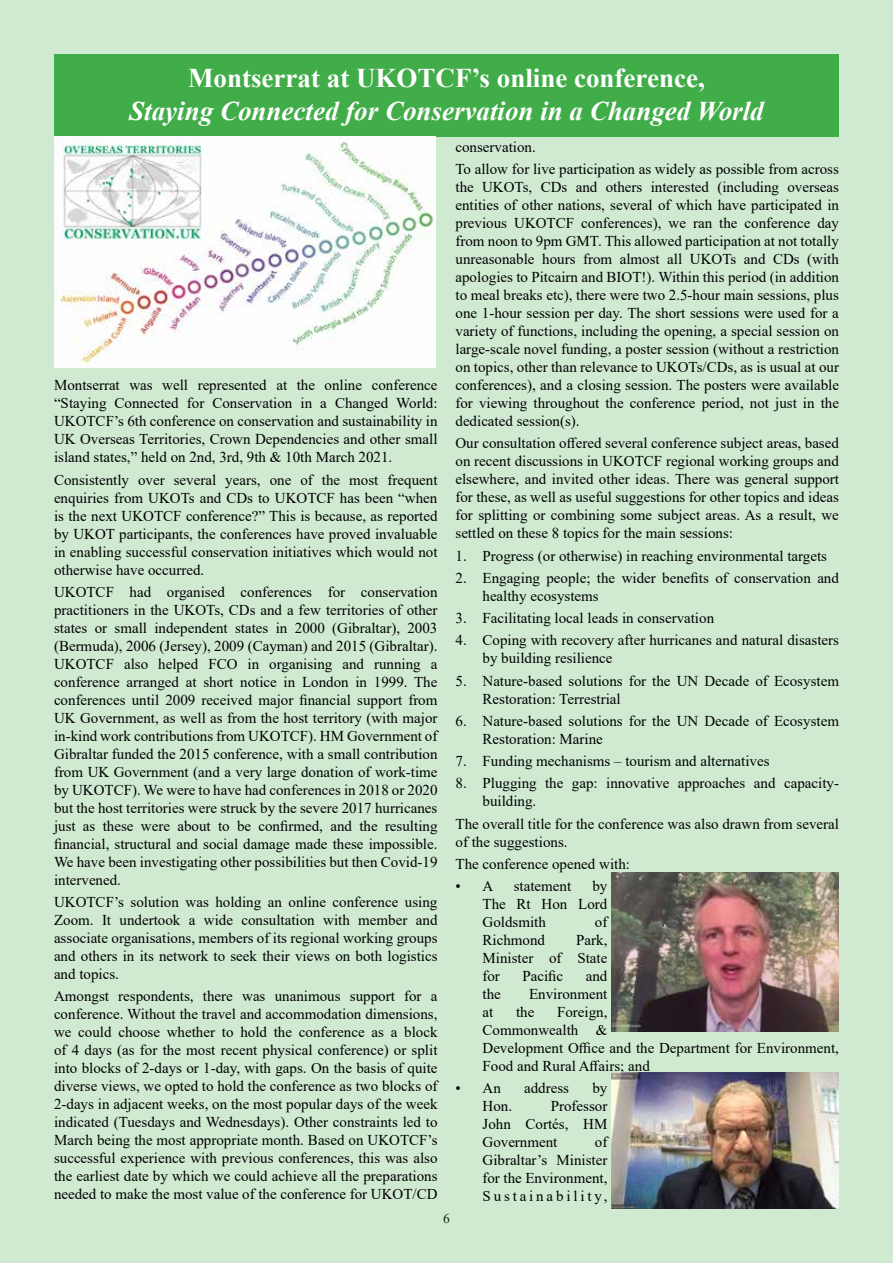
<style>
.page{position:relative;width:893px;height:1263px;background:#d0ead2}
.page>*{position:absolute;margin:0;border:0;box-sizing:border-box;transform-origin:0 0}
.t1{font:italic 700 27px "Times New Roman";color:#fff}
.t2{font:700 27px "Times New Roman";color:#fff}
.t3{font:15px/18px "Times New Roman";color:#000;text-align:justify}
.t4{font:13.5px "Times New Roman";color:#000}
</style>
<div class="page">
<div style="left:54px;top:54px;width:785px;height:83px;background:#41ad49"></div>
<img style="left:54px;top:137px;width:382px;height:230px">
<img style="left:612px;top:873px;width:227px;height:159px">
<img style="left:612px;top:1072px;width:227px;height:137px">
<h1 class="t2" style="left:188px;top:69px;width:518px">Montserrat at UKOTCF’s online conference,</h1>
<h1 class="t1" style="left:129px;top:102px;width:636px">Staying Connected for Conservation in a Changed World</h1>
<p class="t3" style="left:54px;top:378px;width:385px">Montserrat was well represented at the online conference “Staying Connected for Conservation in a Changed World:<br>UKOTCF’s 6th conference on conservation and sustainability in UK Overseas Territories, Crown Dependencies and other small island states,” held on 2nd, 3rd, 9th &amp; 10th March 2021.</p>
<p class="t3" style="left:54px;top:472px;width:385px">Consistently over several years, one of the most frequent enquiries from UKOTs and CDs to UKOTCF has been “when is the next UKOTCF conference?” This is because, as reported by UKOT participants, the conferences have proved invaluable in enabling successful conservation initiatives which would not otherwise have occurred.</p>
<p class="t3" style="left:54px;top:584px;width:385px">UKOTCF had organised conferences for conservation practitioners in the UKOTs, CDs and a few territories of other states or small independent states in 2000 (Gibraltar), 2003 (Bermuda), 2006 (Jersey), 2009 (Cayman) and 2015 (Gibraltar).<br>UKOTCF also helped FCO in organising and running a conference arranged at short notice in London in 1999. The conferences until 2009 received major financial support from UK Government, as well as from the host territory (with major in-kind work contributions from UKOTCF). HM Government of Gibraltar funded the 2015 conference, with a small contribution from UK Government (and a very large donation of work-time by UKOTCF). We were to have had conferences in 2018 or 2020 but the host territories were struck by the severe 2017 hurricanes just as these were about to be confirmed, and the resulting financial, structural and social damage made these impossible.<br>We have been investigating other possibilities but then Covid-19 intervened.</p>
<p class="t3" style="left:54px;top:894px;width:385px">UKOTCF’s solution was holding an online conference using Zoom. It undertook a wide consultation with member and associate organisations, members of its regional working groups and others in its network to seek their views on both logistics and topics.</p>
<p class="t3" style="left:54px;top:989px;width:385px">Amongst respondents, there was unanimous support for a conference. Without the travel and accommodation dimensions, we could choose whether to hold the conference as a block of 4 days (as for the most recent physical conference) or split into blocks of 2-days or 1-day, with gaps. On the basis of quite diverse views, we opted to hold the conference as two blocks of 2-days in adjacent weeks, on the most popular days of the week indicated (Tuesdays and Wednesdays). Other constraints led to March being the most appropriate month. Based on UKOTCF’s successful experience with previous conferences, this was also the earliest date by which we could achieve all the preparations needed to make the most value of the conference for UKOT/CD</p>
<p class="t3" style="left:455px;top:137px;width:385px;line-height:22.2px">conservation.<br>To allow for live participation as widely as possible from across</p>
<p class="t3" style="left:455px;top:179px;width:385px">the UKOTs, CDs and others interested (including overseas entities of other nations, several of which have participated in previous UKOTCF conferences), we ran the conference day from noon to 9pm GMT. This allowed participation at not totally unreasonable hours from almost all UKOTs and CDs (with apologies to Pitcairn and BIOT!). Within this period (in addition to meal breaks etc), there were two 2.5-hour main sessions, plus one 1-hour session per day. The short sessions were used for a variety of functions, including the opening, a special session on large-scale novel funding, a poster session (without a restriction on topics, other than relevance to UKOTs/CDs, as is usual at our conferences), and a closing session. The posters were available for viewing throughout the conference period, not just in the dedicated session(s).</p>
<p class="t3" style="left:455px;top:434px;width:385px">Our consultation offered several conference subject areas, based on recent discussions in UKOTCF regional working groups and elsewhere, and invited other ideas. There was general support for these, as well as useful suggestions for other topics and ideas for splitting or combining some subject areas. As a result, we settled on these 8 topics for the main sessions:</p>
<p class="t3" style="left:455px;top:548px;width:373px">1. Progress (or otherwise) in reaching environmental targets</p>
<p class="t3" style="left:482px;top:570px;width:358px;text-indent:-27px">2. Engaging people; the wider benefits of conservation and healthy ecosystems</p>
<p class="t3" style="left:455px;top:610px;width:260px">3. Facilitating local leads in conservation</p>
<p class="t3" style="left:482px;top:633px;width:358px;text-indent:-27px">4. Coping with recovery after hurricanes and natural disasters by building resilience</p>
<p class="t3" style="left:482px;top:673px;width:358px;text-indent:-27px">5. Nature-based solutions for the UN Decade of Ecosystem<br>Restoration: Terrestrial</p>
<p class="t3" style="left:482px;top:713px;width:358px;text-indent:-27px">6. Nature-based solutions for the UN Decade of Ecosystem<br>Restoration: Marine</p>
<p class="t3" style="left:455px;top:753px;width:316px">7. Funding mechanisms – tourism and alternatives</p>
<p class="t3" style="left:482px;top:776px;width:358px;text-indent:-27px">8. Plugging the gap: innovative approaches and capacity&shy;building.</p>
<p class="t3" style="left:455px;top:816px;width:385px">The overall title for the conference was also drawn from several of the suggestions.</p>
<p class="t3" style="left:455px;top:856px;width:176px">The conference opened with:</p>
<p class="t3" style="left:455px;top:877px;width:39px">• A</p>
<p class="t3" style="left:514px;top:878px;width:59px">statement</p>
<p class="t3" style="left:482px;top:878px;width:126px;text-indent:110px">by The Rt Hon Lord Goldsmith</p>
<p class="t3" style="left:595px;top:914px;width:14px">of</p>
<p class="t3" style="left:482px;top:932px;width:64px">Richmond</p>
<p class="t3" style="left:482px;top:932px;width:126px;text-indent:94px">Park, Minister of State for</p>
<p class="t3" style="left:522px;top:967px;width:42px">Pacific</p>
<p class="t3" style="left:586px;top:967px;width:23px">and</p>
<p class="t3" style="left:482px;top:986px;width:20px">the</p>
<p class="t3" style="left:529px;top:986px;width:80px">Environment</p>
<p class="t3" style="left:482px;top:1004px;width:12px">at</p>
<p class="t3" style="left:516px;top:1004px;width:20px">the</p>
<p class="t3" style="left:482px;top:1004px;width:358px;text-align:left;text-indent:75px">Foreign,<br>Commonwealth &amp;<br>Development Office and the Department for Environment,<br>Food and Rural Affairs; and</p>
<p class="t3" style="left:455px;top:1079px;width:47px">• An</p>
<p class="t3" style="left:524px;top:1081px;width:46px">address</p>
<p class="t3" style="left:592px;top:1081px;width:16px">by</p>
<p class="t3" style="left:482px;top:1099px;width:31px">Hon.</p>
<p class="t3" style="left:482px;top:1099px;width:126px;text-indent:68px">Professor John Cortés, HM Government</p>
<p class="t3" style="left:482px;top:1135px;width:126px;text-indent:112px">of Gibraltar’s Minister for the Environment, Sustainability,</p>
<p class="t4" style="left:443px;top:1213px;width:8px">6</p>
</div>
